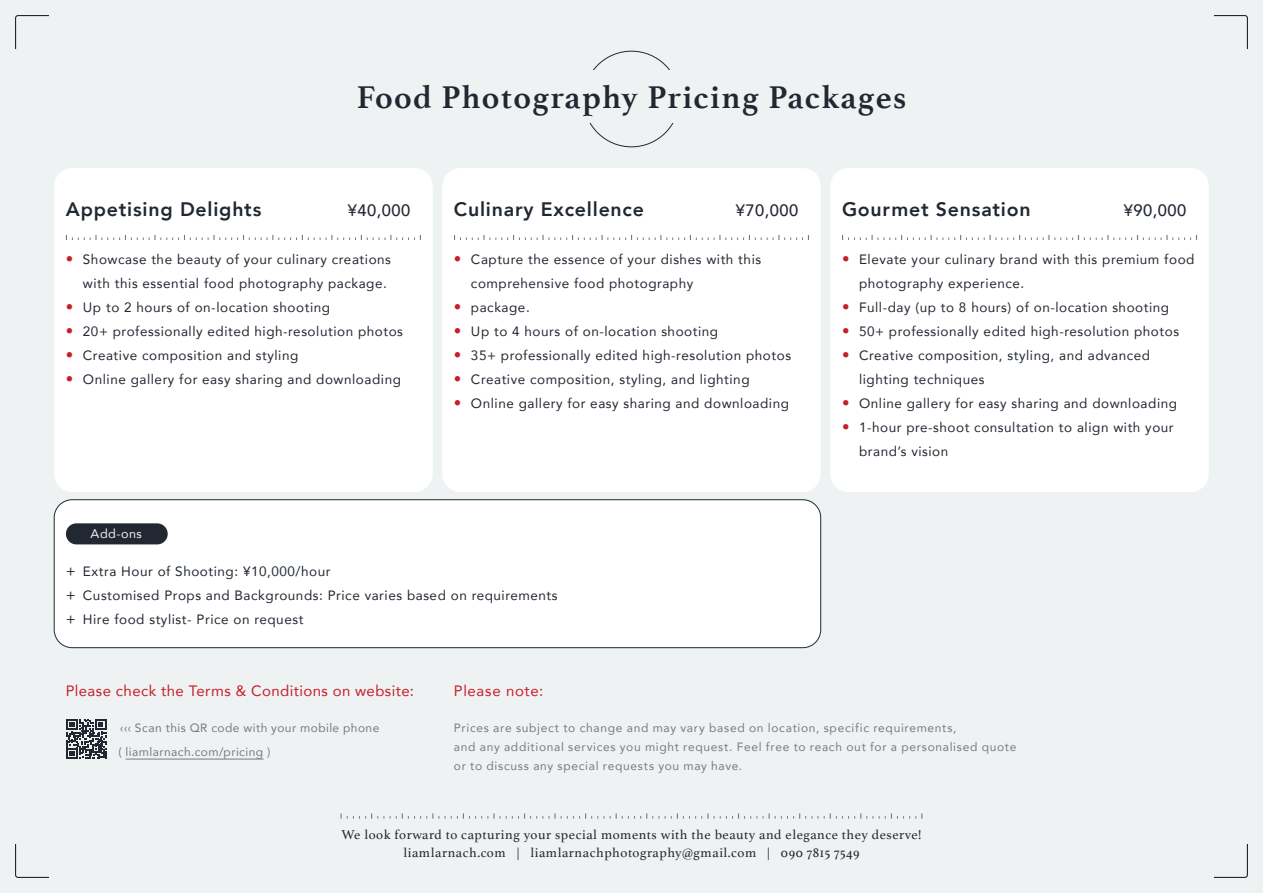
<style>
.page{position:relative;width:1263px;height:893px;background:#eff2f3}
.page>*{position:absolute;margin:0;border:0;box-sizing:border-box;transform-origin:0 0}
.t1{font:700 33px "Athelas";letter-spacing:.04em;color:#212832}
.t2{font:800 19.5px "Avenir";letter-spacing:.04em;color:#212832}
.t3{font:500 16.5px "Avenir";letter-spacing:.03em;color:#212832}
.t4{font:15px "Avenir";letter-spacing:.03em;color:#c61f28}
.t5{font:13.5px/24px "Avenir";letter-spacing:.04em;color:#212832}
.t6{font:13.5px/18px "Athelas";letter-spacing:.04em;color:#212832;text-align:center}
.t7{font:12.6px "Avenir";letter-spacing:.04em;color:#eff2f3}
.t8{font:12px/18.8px "Avenir";letter-spacing:.055em;color:#79797d}
.t9{font:12px/24px "Avenir";letter-spacing:.035em;color:#79797d}
.s1{font-size:15px;color:#c61f28}
.s2{font-size:15px}
</style>
<div class="page">
<div style="left:54px;top:168px;width:379px;height:324px;background:#fff;border-radius:18px"></div>
<div style="left:54px;top:500px;width:767px;height:148px;background:#fff;border-radius:18px"></div>
<div style="left:54px;top:500px;width:767px;height:148px;border:1px solid #212832;border-radius:18px"></div>
<div style="left:442px;top:168px;width:379px;height:324px;background:#fff;border-radius:18px"></div>
<div style="left:830px;top:168px;width:379px;height:324px;background:#fff;border-radius:18px"></div>
<svg style="left:1214px;top:15px;width:34px;height:34px"></svg>
<svg style="left:15px;top:15px;width:34px;height:34px"></svg>
<svg style="left:1214px;top:844px;width:34px;height:34px"></svg>
<svg style="left:15px;top:844px;width:34px;height:34px"></svg>
<svg style="left:66px;top:235px;width:355px;height:5px"></svg>
<svg style="left:454px;top:235px;width:355px;height:5px"></svg>
<svg style="left:842px;top:235px;width:207px;height:5px"></svg>
<svg style="left:1055px;top:235px;width:142px;height:5px"></svg>
<div style="left:66px;top:523px;width:102px;height:21px;background:#212832;border-radius:11px"></div>
<hr style="left:126px;top:759px;width:138px;height:1px;background:#79797d">
<svg style="left:66px;top:719px;width:40px;height:40px"></svg>
<svg style="left:714px;top:813px;width:37px;height:6px"></svg>
<svg style="left:757px;top:813px;width:49px;height:6px"></svg>
<svg style="left:812px;top:813px;width:49px;height:6px"></svg>
<svg style="left:867px;top:813px;width:55px;height:6px"></svg>
<svg style="left:340px;top:813px;width:32px;height:6px"></svg>
<svg style="left:378px;top:813px;width:55px;height:6px"></svg>
<svg style="left:439px;top:813px;width:43px;height:6px"></svg>
<svg style="left:488px;top:813px;width:49px;height:6px"></svg>
<svg style="left:543px;top:813px;width:55px;height:6px"></svg>
<svg style="left:604px;top:813px;width:49px;height:6px"></svg>
<svg style="left:659px;top:813px;width:49px;height:6px"></svg>
<h1 class="t1" style="left:357px;top:70px;width:551px">Food Photography Pricing Packages</h1>
<h2 class="t2" style="left:66px;top:194px;width:197px">Appetising Delights</h2>
<p class="t3" style="left:348px;top:196px;width:64px">¥40,000</p>
<p class="t5" style="left:83px;top:247px;width:310px;text-indent:-17px"><span class="s1">•</span> Showcase the beauty of your culinary creations with this essential food photography package.</p>
<p class="t5" style="left:66px;top:295px;width:266px"><span class="s1">•</span> Up to 2 hours of on-location shooting</p>
<p class="t5" style="left:66px;top:319px;width:339px"><span class="s1">•</span> 20+ professionally edited high-resolution photos</p>
<p class="t5" style="left:66px;top:343px;width:234px"><span class="s1">•</span> Creative composition and styling</p>
<p class="t5" style="left:66px;top:367px;width:337px"><span class="s1">•</span> Online gallery for easy sharing and downloading</p>
<h2 class="t2" style="left:454px;top:194px;width:192px">Culinary Excellence</h2>
<p class="t3" style="left:736px;top:196px;width:64px">¥70,000</p>
<p class="t5" style="left:471px;top:247px;width:292px;text-indent:-17px"><span class="s1">•</span> Capture the essence of your dishes with this comprehensive food photography</p>
<p class="t5" style="left:454px;top:295px;width:77px"><span class="s1">•</span> package.</p>
<p class="t5" style="left:454px;top:319px;width:266px"><span class="s1">•</span> Up to 4 hours of on-location shooting</p>
<p class="t5" style="left:454px;top:343px;width:339px"><span class="s1">•</span> 35+ professionally edited high-resolution photos</p>
<p class="t5" style="left:454px;top:367px;width:297px"><span class="s1">•</span> Creative composition, styling, and lighting</p>
<p class="t5" style="left:454px;top:391px;width:337px"><span class="s1">•</span> Online gallery for easy sharing and downloading</p>
<p class="t7" style="left:91px;top:523px;width:53px">Add-ons</p>
<p class="t5" style="left:66px;top:559px;width:493px"><span class="s2">+</span> Extra Hour of Shooting: ¥10,000/hour<br><span class="s2">+</span> Customised Props and Backgrounds: Price varies based on requirements <span class="s2">+</span> Hire food stylist- Price on request</p>
<h2 class="t2" style="left:842px;top:194px;width:190px">Gourmet Sensation</h2>
<p class="t3" style="left:1124px;top:196px;width:64px">¥90,000</p>
<p class="t5" style="left:859px;top:247px;width:337px;text-indent:-17px"><span class="s1">•</span> Elevate your culinary brand with this premium food photography experience.</p>
<p class="t5" style="left:842px;top:295px;width:329px"><span class="s1">•</span> Full-day (up to 8 hours) of on-location shooting</p>
<p class="t5" style="left:842px;top:319px;width:339px"><span class="s1">•</span> 50+ professionally edited high-resolution photos</p>
<p class="t5" style="left:859px;top:343px;width:293px;text-indent:-17px"><span class="s1">•</span> Creative composition, styling, and advanced lighting techniques</p>
<p class="t5" style="left:842px;top:391px;width:337px"><span class="s1">•</span> Online gallery for easy sharing and downloading</p>
<p class="t5" style="left:859px;top:415px;width:316px;text-indent:-17px"><span class="s1">•</span> 1-hour pre-shoot consultation to align with your brand’s vision</p>
<p class="t4" style="left:66px;top:679px;width:350px">Please check the Terms &amp; Conditions on website:</p>
<p class="t9" style="left:118px;top:715px;width:262px">‹‹‹ Scan this QR code with your mobile phone ( liamlarnach.com/pricing )</p>
<p class="t4" style="left:454px;top:679px;width:91px">Please note:</p>
<p class="t8" style="left:454px;top:718px;width:564px">Prices are subject to change and may vary based on location, specific requirements,<br>and any additional services you might request. Feel free to reach out for a personalised quote or to discuss any special requests you may have.</p>
<p class="t6" style="left:342px;top:825px;width:581px">We look forward to capturing your special moments with the beauty and elegance they deserve! liamlarnach.com | liamlarnachphotography@gmail.com | 090 7815 7549</p>
</div>
